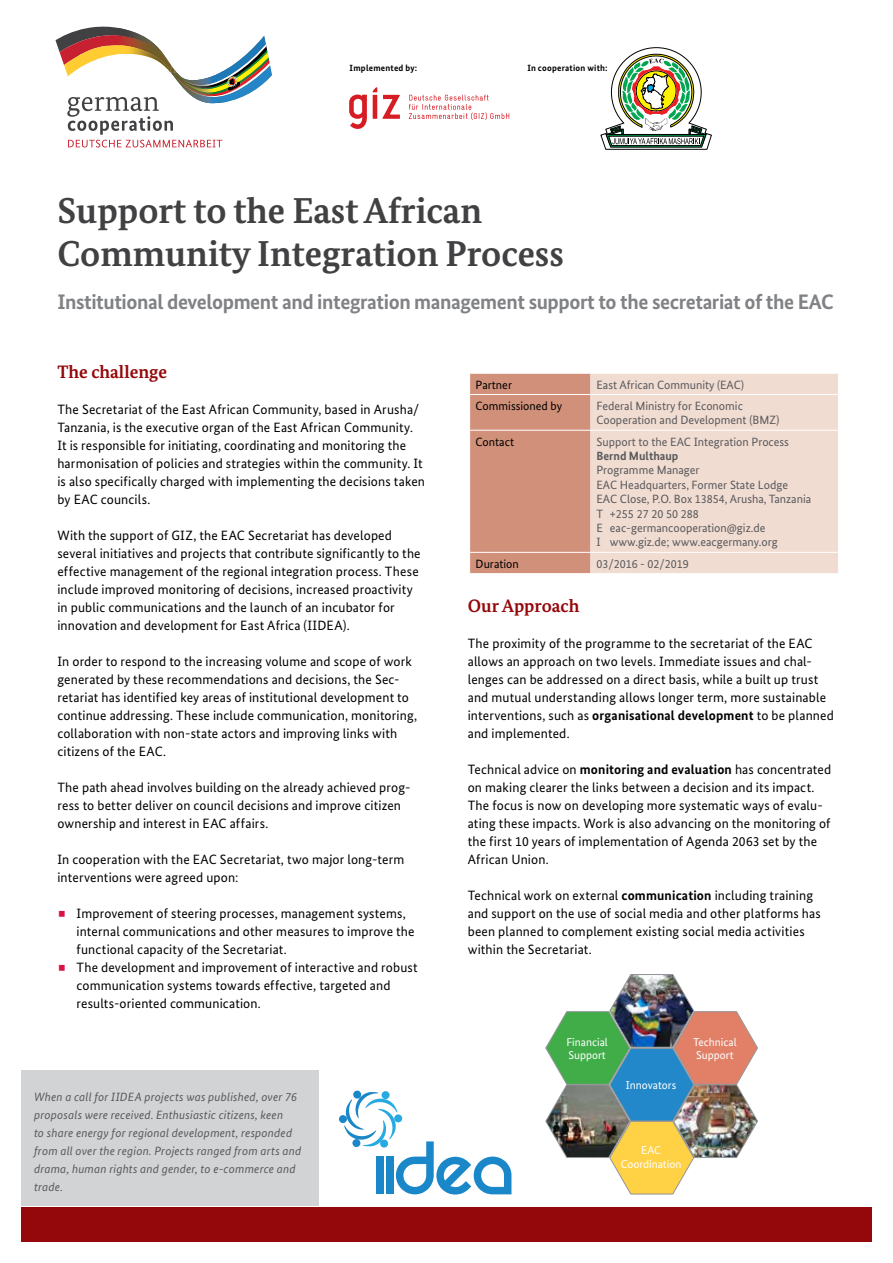
<style>
.page{position:relative;width:893px;height:1263px;background:#fff}
.page>*{position:absolute;margin:0;border:0;box-sizing:border-box;transform-origin:0 0}
.t1{font:700 36px/43.5px "Bundes Serif";color:#414042}
.t2{font:700 21px "Bundes Sans";letter-spacing:-.02em;color:#808285}
.t3{font:700 18px "Bundes Serif";color:#94070a}
.t4{font:13.5px/18px "Bundes Sans";letter-spacing:.01em;color:#000}
.t5{font:12px/14.4px "Bundes Sans";color:#58595b}
.t6{font:italic 12px/18px "Bundes Sans";letter-spacing:.015em;color:#58595b}
.t7{font:12px "Bundes Sans";color:#000}
.t8{font:700 12px "Bundes Sans";color:#58595b}
.t9{font:11.4px/13.6px "Bundes Sans";color:#fff}
.t10{font:700 9px "Bundes Sans";letter-spacing:.025em;color:#000}
.s1{font-weight:700}
</style>
<div class="page">
<svg style="left:349px;top:95px;width:18px;height:34px"></svg>
<svg style="left:373px;top:87px;width:27px;height:32px"></svg>
<svg style="left:409px;top:95px;width:100px;height:25px"></svg>
<div style="left:21px;top:1208px;width:851px;height:34px;background:#94070a"></div>
<svg style="left:55px;top:26px;width:217px;height:121px"></svg>
<img style="left:174px;top:68px;width:55px;height:35px">
<div style="left:590px;top:374px;width:248px;height:199px;background:#f1dcd2"></div>
<hr style="left:590px;top:394px;width:248px;height:1px;background:#fff">
<hr style="left:590px;top:430px;width:248px;height:1px;background:#fff">
<div style="left:469px;top:373px;width:121px;height:200px;background:#d1907a"></div>
<hr style="left:590px;top:552px;width:249px;height:1px;background:#fff">
<svg style="left:600px;top:47px;width:112px;height:103px"></svg>
<div style="left:21px;top:1070px;width:298px;height:135px;background:#d1d3d4"></div>
<div style="left:339px;top:1115px;width:8px;height:8px;background:#1a87c9;border-radius:50%"></div>
<svg style="left:344px;top:1092px;width:167px;height:102px"></svg>
<img style="left:546px;top:974px;width:212px;height:220px">
<p class="t10" style="left:350px;top:62px;width:69px">Implemented by:</p>
<p class="t10" style="left:527px;top:62px;width:82px">In cooperation with:</p>
<h1 class="t1" style="left:57px;top:188px;width:508px">Support to the East African<br>Community Integration Process</h1>
<h2 class="t2" style="left:57px;top:289px;width:778px">Institutional development and integration management support to the secretariat of the EAC</h2>
<h3 class="t3" style="left:57px;top:361px;width:111px">The challenge</h3>
<p class="t4" style="left:57px;top:400px;width:369px">The Secretariat of the East African Community, based in Arusha/ Tanzania, is the executive organ of the East African Community.<br>It is responsible for initiating, coordinating and monitoring the harmonisation of policies and strategies within the community. It is also specifically charged with implementing the decisions taken by EAC councils.</p>
<p class="t4" style="left:57px;top:526px;width:365px">With the support of GIZ, the EAC Secretariat has developed several initiatives and projects that contribute significantly to the effective management of the regional integration process. These include improved monitoring of decisions, increased proactivity in public communications and the launch of an incubator for innovation and development for East Africa (IIDEA).</p>
<p class="t4" style="left:57px;top:652px;width:361px">In order to respond to the increasing volume and scope of work generated by these recommendations and decisions, the Sec&shy;retariat has identified key areas of institutional development to continue addressing. These include communication, monitoring, collaboration with non-state actors and improving links with citizens of the EAC.</p>
<p class="t4" style="left:57px;top:778px;width:355px">The path ahead involves building on the already achieved prog&shy;ress to better deliver on council decisions and improve citizen ownership and interest in EAC affairs.</p>
<p class="t4" style="left:57px;top:850px;width:348px">In cooperation with the EAC Secretariat, two major long-term interventions were agreed upon:</p>
<p class="t4" style="left:77px;top:904px;width:343px">Improvement of steering processes, management systems, internal communications and other measures to improve the functional capacity of the Secretariat.<br>The development and improvement of interactive and robust communication systems towards effective, targeted and results-oriented communication.</p>
<p class="t6" style="left:34px;top:1088px;width:269px">When a call for IIDEA projects was published, over 76 proposals were received. Enthusiastic citizens, keen<br>to share energy for regional development, responded from all over the region. Projects ranged from arts and drama, human rights and gender, to e-commerce and trade.</p>
<p class="t7" style="left:476px;top:377px;width:38px">Partner</p>
<p class="t5" style="left:596px;top:377px;width:149px">East African Community (EAC)</p>
<p class="t7" style="left:476px;top:398px;width:88px">Commissioned by</p>
<p class="t5" style="left:596px;top:398px;width:184px">Federal Ministry for Economic<br>Cooperation and Development (BMZ)</p>
<p class="t7" style="left:476px;top:434px;width:40px">Contact</p>
<p class="t5" style="left:596px;top:434px;width:194px">Support to the EAC Integration Process</p>
<p class="t8" style="left:596px;top:448px;width:84px">Bernd Multhaup</p>
<p class="t5" style="left:596px;top:463px;width:216px">Programme Manager<br>EAC Headquarters, Former State Lodge<br>EAC Close, P.O. Box 13854, Arusha, Tanzania<br>T +255 27 20 50 288<br>E eac-germancooperation@giz.de<br>I www.giz.de; www.eacgermany.org</p>
<p class="t7" style="left:476px;top:556px;width:45px">Duration</p>
<p class="t5" style="left:596px;top:556px;width:94px">03/2016 - 02/2019</p>
<h3 class="t3" style="left:468px;top:595px;width:113px">Our Approach</h3>
<p class="t4" style="left:468px;top:634px;width:368px">The proximity of the programme to the secretariat of the EAC allows an approach on two levels. Immediate issues and chal&shy;lenges can be addressed on a direct basis, while a built up trust and mutual understanding allows longer term, more sustainable interventions, such as <span class="s1">organisational development</span> to be planned and implemented.</p>
<p class="t4" style="left:468px;top:760px;width:365px">Technical advice on <span class="s1">monitoring and evaluation</span> has concentrated on making clearer the links between a decision and its impact.<br>The focus is now on developing more systematic ways of evalu&shy;ating these impacts. Work is also advancing on the monitoring of the first 10 years of implementation of Agenda 2063 set by the African Union.</p>
<p class="t4" style="left:468px;top:886px;width:354px">Technical work on external <span class="s1">communication</span> including training and support on the use of social media and other platforms has been planned to complement existing social media activities within the Secretariat.</p>
<p class="t9" style="left:566px;top:1035px;width:43px">Financial<br>Support</p>
<p class="t9" style="left:626px;top:1078px;width:52px">Innovators</p>
<p class="t9" style="left:693px;top:1035px;width:45px">Technical<br>Support</p>
<p class="t9" style="left:621px;top:1143px;width:62px;text-align:center">EAC<br>Coordination</p>
</div>
